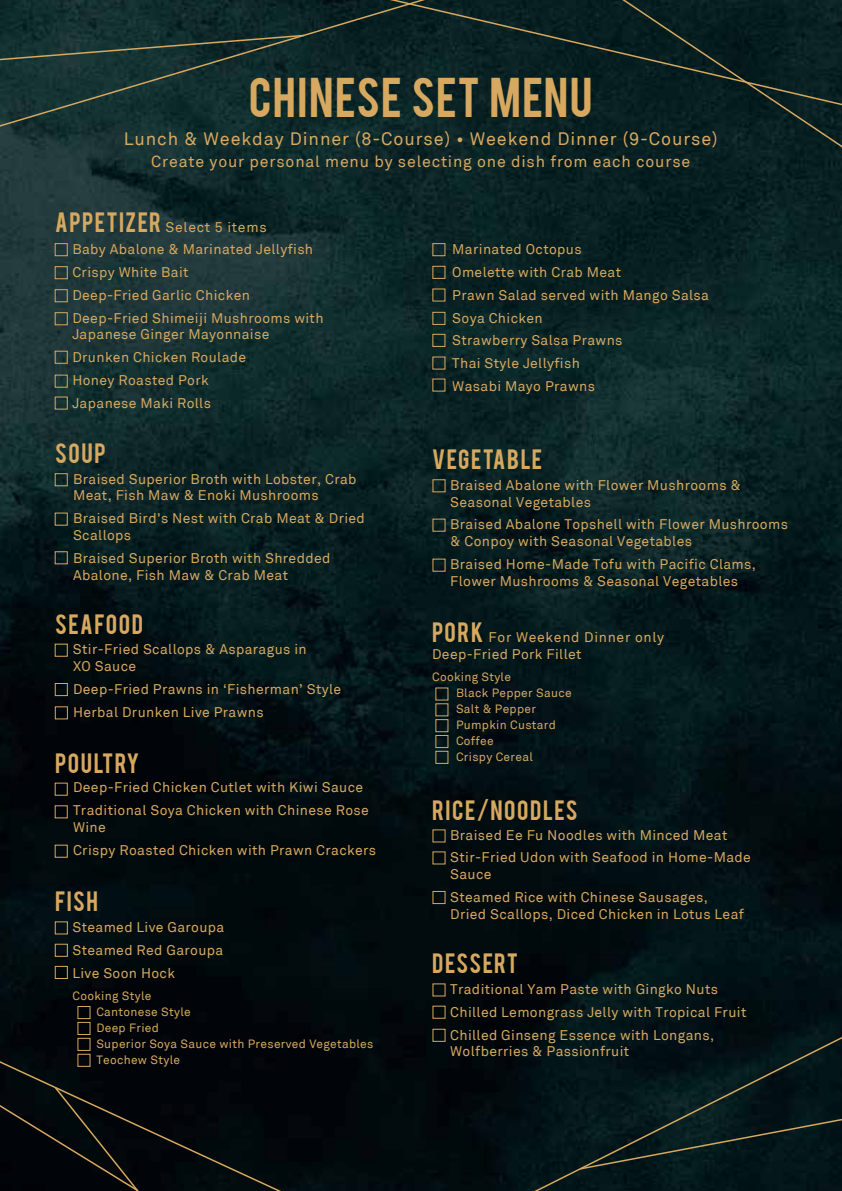
<style>
.page{position:relative;width:842px;height:1191px;background:#fff}
.page>*{position:absolute;margin:0;border:0;box-sizing:border-box;transform-origin:0 0}
.t1{font:44px "Bebas";letter-spacing:.03em;color:#d7a85f}
.t2{font:22px "Bebas";letter-spacing:.07em;color:#d7a85f}
.t3{font:22px "Bebas";letter-spacing:.05em;color:#d7a85f}
.t4{font:18px "Akkurat";letter-spacing:.05em;color:#d7a85f}
.t5{font:16px "Akkurat";letter-spacing:.05em;color:#d7a85f}
.t6{font:14px/22.8px "Akkurat";letter-spacing:.025em;color:#d7a85f}
.t7{font:14px/17.6px "Akkurat";letter-spacing:.05em;color:#d7a85f}
.t8{font:12px/16px "Akkurat";letter-spacing:.025em;color:#d7a85f}
.s1{font-family:"Bebas";font-size:22px}
</style>
<div class="page">
<img style="left:0;top:105px;width:842px;height:1086px">
<div style="left:55px;top:243px;width:13px;height:13px;border:1px solid #d7a85f"></div>
<div style="left:55px;top:266px;width:13px;height:13px;border:1px solid #d7a85f"></div>
<div style="left:55px;top:289px;width:13px;height:13px;border:1px solid #d7a85f"></div>
<div style="left:55px;top:312px;width:13px;height:13px;border:1px solid #d7a85f"></div>
<div style="left:55px;top:351px;width:13px;height:12px;border:1px solid #d7a85f"></div>
<div style="left:55px;top:375px;width:13px;height:12px;border:1px solid #d7a85f"></div>
<div style="left:55px;top:397px;width:13px;height:12px;border:1px solid #d7a85f"></div>
<div style="left:433px;top:243px;width:12px;height:13px;border:1px solid #d7a85f"></div>
<div style="left:433px;top:266px;width:12px;height:13px;border:1px solid #d7a85f"></div>
<div style="left:433px;top:334px;width:12px;height:13px;border:1px solid #d7a85f"></div>
<div style="left:433px;top:312px;width:12px;height:13px;border:1px solid #d7a85f"></div>
<div style="left:55px;top:473px;width:13px;height:13px;border:1px solid #d7a85f"></div>
<div style="left:55px;top:513px;width:13px;height:12px;border:1px solid #d7a85f"></div>
<div style="left:55px;top:551px;width:13px;height:13px;border:1px solid #d7a85f"></div>
<div style="left:55px;top:921px;width:13px;height:13px;border:1px solid #d7a85f"></div>
<div style="left:55px;top:944px;width:13px;height:12px;border:1px solid #d7a85f"></div>
<div style="left:55px;top:966px;width:13px;height:12px;border:1px solid #d7a85f"></div>
<div style="left:78px;top:1054px;width:12px;height:12px;border:1px solid #d7a85f"></div>
<div style="left:433px;top:479px;width:12px;height:13px;border:1px solid #d7a85f"></div>
<div style="left:55px;top:644px;width:13px;height:12px;border:1px solid #d7a85f"></div>
<div style="left:55px;top:683px;width:13px;height:13px;border:1px solid #d7a85f"></div>
<div style="left:55px;top:706px;width:13px;height:13px;border:1px solid #d7a85f"></div>
<div style="left:55px;top:783px;width:13px;height:12px;border:1px solid #d7a85f"></div>
<div style="left:55px;top:805px;width:13px;height:13px;border:1px solid #d7a85f"></div>
<div style="left:55px;top:845px;width:13px;height:12px;border:1px solid #d7a85f"></div>
<div style="left:436px;top:719px;width:12px;height:13px;border:1px solid #d7a85f"></div>
<div style="left:436px;top:735px;width:12px;height:13px;border:1px solid #d7a85f"></div>
<svg style="left:0;top:0;width:425px;height:127px;background:#122d2d"></svg>
<svg style="left:0;top:35px;width:304px;height:25px;background:#213833"></svg>
<svg style="left:390px;top:0;width:232px;height:105px;background:#0c2323"></svg>
<svg style="left:622px;top:0;width:220px;height:147px;background:#0b2122"></svg>
<svg style="left:534px;top:1036px;width:308px;height:155px;background:#05171a"></svg>
<svg style="left:580px;top:1118px;width:262px;height:51px;background:#0c1e1e"></svg>
<div style="left:0;top:1061px;width:281px;height:130px;background:#010509"></div>
<h1 class="t1" style="left:249px;top:65px;width:345px">CHINESE SET MENU</h1>
<p class="t4" style="left:124px;top:128px;width:595px">Lunch &amp; Weekday Dinner (8-Course) • Weekend Dinner (9-Course)</p>
<p class="t5" style="left:151px;top:152px;width:540px">Create your personal menu by selecting one dish from each course</p>
<p class="t7" style="left:55px;top:219px;width:213px"><span class="s1">APPETIZER</span> Select 5 items</p>
<p class="t6" style="left:72px;top:238px;width:253px">Baby Abalone &amp; Marinated Jellyfish<br>Crispy White Bait<br>Deep-Fried Garlic Chicken<br>Deep-Fried Shimeiji Mushrooms with</p>
<p class="t6" style="left:72px;top:323px;width:199px">Japanese Ginger Mayonnaise<br>Drunken Chicken Roulade<br>Honey Roasted Pork<br>Japanese Maki Rolls</p>
<h2 class="t2" style="left:55px;top:437px;width:52px">SOUP</h2>
<p class="t6" style="left:73px;top:470px;width:285px;line-height:16.8px">Braised Superior Broth with Lobster, Crab<br>Meat, Fish Maw &amp; Enoki Mushrooms</p>
<p class="t6" style="left:73px;top:510px;width:293px;line-height:16.8px">Braised Bird's Nest with Crab Meat &amp; Dried<br>Scallops</p>
<p class="t6" style="left:73px;top:550px;width:259px;line-height:16.8px">Braised Superior Broth with Shredded<br>Abalone, Fish Maw &amp; Crab Meat</p>
<h2 class="t2" style="left:55px;top:608px;width:89px">SEAFOOD</h2>
<p class="t6" style="left:73px;top:641px;width:235px;line-height:17px">Stir-Fried Scallops &amp; Asparagus in<br>XO Sauce</p>
<p class="t6" style="left:73px;top:678px;width:270px">Deep-Fried Prawns in ‘Fisherman’ Style<br>Herbal Drunken Live Prawns</p>
<h2 class="t2" style="left:55px;top:747px;width:86px">POULTRY</h2>
<p class="t6" style="left:73px;top:776px;width:297px">Deep-Fried Chicken Cutlet with Kiwi Sauce<br>Traditional Soya Chicken with Chinese Rose</p>
<p class="t6" style="left:73px;top:816px;width:305px">Wine<br>Crispy Roasted Chicken with Prawn Crackers</p>
<h2 class="t2" style="left:55px;top:884px;width:44px">FISH</h2>
<p class="t6" style="left:72px;top:916px;width:153px;text-align:justify">Steamed Live Garoupa Steamed Red Garoupa Live Soon Hock</p>
<p class="t8" style="left:96px;top:987px;width:279px;text-indent:-24px">Cooking Style<br>Cantonese Style<br>Deep Fried<br>Superior Soya Sauce with Preserved Vegetables<br>Teochew Style</p>
<p class="t6" style="left:452px;top:238px;width:258px">Marinated Octopus<br>Omelette with Crab Meat<br>Prawn Salad served with Mango Salsa<br>Soya Chicken<br>Strawberry Salsa Prawns<br>Thai Style Jellyfish<br>Wasabi Mayo Prawns</p>
<h2 class="t2" style="left:432px;top:443px;width:112px">VEGETABLE</h2>
<p class="t6" style="left:450px;top:477px;width:292px;line-height:16.8px">Braised Abalone with Flower Mushrooms &amp;<br>Seasonal Vegetables</p>
<p class="t6" style="left:450px;top:516px;width:339px;line-height:16.8px">Braised Abalone Topshell with Flower Mushrooms &amp; Conpoy with Seasonal Vegetables</p>
<p class="t6" style="left:450px;top:556px;width:307px;line-height:16.8px">Braised Home-Made Tofu with Pacific Clams,<br>Flower Mushrooms &amp; Seasonal Vegetables</p>
<p class="t7" style="left:432px;top:628px;width:234px"><span class="s1">PORK</span> For Weekend Dinner only<br>Deep-Fried Pork Fillet</p>
<p class="t8" style="left:456px;top:669px;width:117px;text-indent:-24px">Cooking Style<br>Black Pepper Sauce<br>Salt &amp; Pepper<br>Pumpkin Custard<br>Coffee<br>Crispy Cereal</p>
<h2 class="t2" style="left:432px;top:794px;width:147px">RICE/NOODLES</h2>
<p class="t6" style="left:450px;top:823px;width:302px">Braised Ee Fu Noodles with Minced Meat<br>Stir-Fried Udon with Seafood in Home-Made</p>
<p class="t6" style="left:450px;top:863px;width:259px">Sauce<br>Steamed Rice with Chinese Sausages,</p>
<p class="t6" style="left:450px;top:903px;width:295px">Dried Scallops, Diced Chicken in Lotus Leaf</p>
<h2 class="t3" style="left:432px;top:947px;width:87px">DESSERT</h2>
<p class="t6" style="left:450px;top:978px;width:298px">Traditional Yam Paste with Gingko Nuts<br>Chilled Lemongrass Jelly with Tropical Fruit<br>Chilled Ginseng Essence with Longans,</p>
<p class="t6" style="left:450px;top:1040px;width:181px">Wolfberries &amp; Passionfruit</p>
</div>
